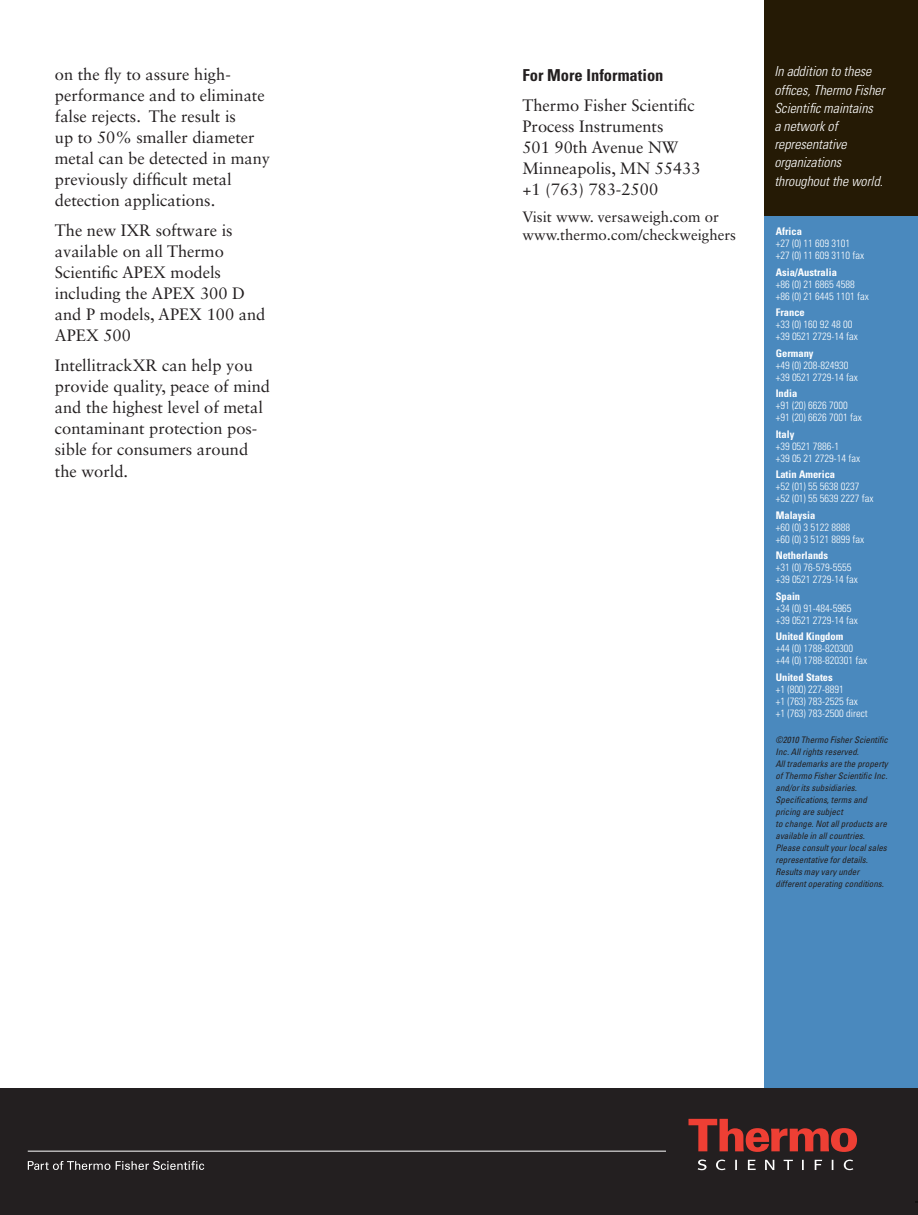
<style>
.page{position:relative;width:918px;height:1215px;background:#fff}
.page>*{position:absolute;margin:0;border:0;box-sizing:border-box;transform-origin:0 0}
.t1{font:16.5px/21px "Sabon LT Std";color:#231f20}
.t2{font:700 condensed 16.5px "Univers";color:#231f20}
.t3{font:15px/18px "Sabon LT Std";color:#231f20}
.t4{font:italic 300 condensed 13.8px/18.1px "Univers";color:#fff}
.t5{font:300 condensed 10.5px/12px "Univers";color:#fff}
.t6{font:700 condensed 10.5px "Univers";color:#fff}
.t7{font:italic condensed 9px/12px "Univers";color:#231f20}
</style>
<div class="page">
<div style="left:764px;top:0;width:154px;height:239px;background:#251a05"></div>
<div style="left:764px;top:216px;width:154px;height:896px;background:#4a89be"></div>
<div style="left:0;top:1088px;width:918px;height:127px;background:#231f20"></div>
<svg style="left:28px;top:1161px;width:82px;height:9px"></svg>
<svg style="left:116px;top:1161px;width:88px;height:9px"></svg>
<svg style="left:688px;top:1119px;width:169px;height:33px"></svg>
<svg style="left:698px;top:1160px;width:155px;height:10px"></svg>
<hr style="left:28px;top:1151px;width:638px;height:1px;background:#fff">
<p class="t1" style="left:55px;top:64px;width:217px">on the fly to assure high&shy;performance and to eliminate false rejects. The result is<br>up to 50% smaller diameter metal can be detected in many previously difficult metal detection applications.</p>
<p class="t1" style="left:55px;top:220px;width:212px">The new IXR software is available on all Thermo<br>Scientific APEX models including the APEX 300 D and P models, APEX 100 and<br>APEX 500</p>
<p class="t1" style="left:55px;top:355px;width:217px">IntellitrackXR can help you provide quality, peace of mind and the highest level of metal contaminant protection pos&shy;sible for consumers around the world.</p>
<p class="t2" style="left:522px;top:65px;width:143px">For More Information</p>
<p class="t1" style="left:522px;top:94px;width:180px">Thermo Fisher Scientific<br>Process Instruments<br>501 90th Avenue NW<br>Minneapolis, MN 55433 +1 (763) 783-2500</p>
<p class="t3" style="left:522px;top:208px;width:215px">Visit www. versaweigh.com or www.thermo.com/checkweighers</p>
<p class="t4" style="left:774px;top:62px;width:112px">In addition to these offices, Thermo Fisher<br>Scientific maintains<br>a network of representative organizations throughout the world.</p>
<p class="t6" style="left:776px;top:225px;width:28px">Africa</p>
<p class="t5" style="left:776px;top:237px;width:90px">+27 (0) 11 609 3101 +27 (0) 11 609 3110 fax</p>
<p class="t6" style="left:776px;top:265px;width:63px">Asia/Australia</p>
<p class="t5" style="left:776px;top:278px;width:95px">+86 (0) 21 6865 4588 +86 (0) 21 6445 1101 fax</p>
<p class="t6" style="left:776px;top:306px;width:31px">France</p>
<p class="t5" style="left:776px;top:318px;width:84px">+33 (0) 160 92 48 00 +39 0521 2729-14 fax</p>
<p class="t6" style="left:776px;top:346px;width:39px">Germany</p>
<p class="t5" style="left:776px;top:359px;width:84px">+49 (0) 208-824930 +39 0521 2729-14 fax</p>
<p class="t6" style="left:776px;top:387px;width:23px">India</p>
<p class="t5" style="left:776px;top:399px;width:88px">+91 (20) 6626 7000 +91 (20) 6626 7001 fax</p>
<p class="t6" style="left:776px;top:427px;width:20px">Italy</p>
<p class="t5" style="left:776px;top:440px;width:86px">+39 0521 7886-1<br>+39 05 21 2729-14 fax</p>
<p class="t6" style="left:776px;top:468px;width:61px">Latin America</p>
<p class="t5" style="left:776px;top:480px;width:99px">+52 (01) 55 5638 0237 +52 (01) 55 5639 2227 fax</p>
<p class="t6" style="left:776px;top:508px;width:41px">Malaysia</p>
<p class="t5" style="left:776px;top:521px;width:90px">+60 (0) 3 5122 8888 +60 (0) 3 5121 8899 fax</p>
<p class="t6" style="left:776px;top:549px;width:54px">Netherlands</p>
<p class="t5" style="left:776px;top:561px;width:84px">+31 (0) 76-579-5555 +39 0521 2729-14 fax</p>
<p class="t6" style="left:776px;top:589px;width:26px">Spain</p>
<p class="t5" style="left:776px;top:602px;width:84px">+34 (0) 91-484-5965 +39 0521 2729-14 fax</p>
<p class="t6" style="left:776px;top:630px;width:69px">United Kingdom</p>
<p class="t5" style="left:776px;top:642px;width:93px">+44 (0) 1788-820300 +44 (0) 1788-820301 fax</p>
<p class="t6" style="left:776px;top:670px;width:59px">United States</p>
<p class="t5" style="left:776px;top:683px;width:94px">+1 (800) 227-8891<br>+1 (763) 783-2525 fax +1 (763) 783-2500 direct</p>
<p class="t7" style="left:776px;top:733px;width:114px">©2010 Thermo Fisher Scientific<br>Inc. All rights reserved.<br>All trademarks are the property of Thermo Fisher Scientific Inc. and/or its subsidiaries.<br>Specifications, terms and pricing are subject<br>to change. Not all products are available in all countries.<br>Please consult your local sales representative for details.<br>Results may vary under different operating conditions.</p>
</div>
